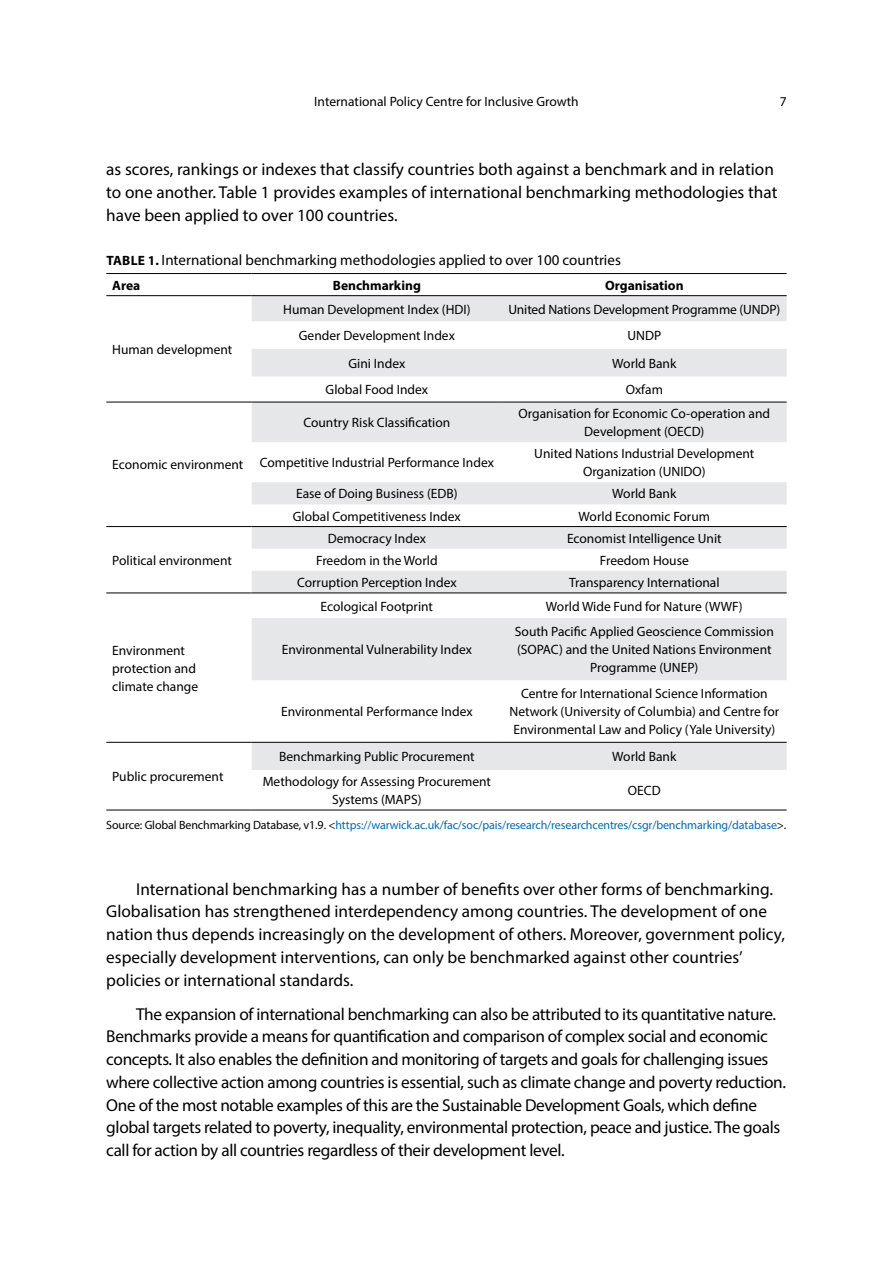
<style>
.page{position:relative;width:893px;height:1263px;background:#fff}
.page>*{position:absolute;margin:0;border:0;box-sizing:border-box;transform-origin:0 0}
.middle_text{font:17.25px/22.8px "Myriad Pro";letter-spacing:-.01em;color:#000}
.table_title{font:15px "Myriad Pro";color:#000}
.table_middle_text{font:13.5px/18px "Myriad Pro";color:#000;text-align:center}
.table_middle_text-2{font:700 13.5px "Myriad Pro";color:#000}
.source{font:12px "Myriad Pro";letter-spacing:-.01em;color:#006bb7}
.s1{font-weight:700;font-size:13.5px}
.s2{color:#000}
</style>
<div class="page">
<svg style="left:252px;top:296px;width:535px;height:474px;fill:#e6e7e8"></svg>
<hr style="left:106px;top:273px;width:146px;height:1px;background:#000">
<hr style="left:252px;top:273px;width:250px;height:1px;background:#000">
<hr style="left:502px;top:273px;width:285px;height:1px;background:#000">
<hr style="left:106px;top:295px;width:146px;height:1px;background:#000">
<hr style="left:252px;top:295px;width:250px;height:1px;background:#000">
<hr style="left:502px;top:295px;width:285px;height:1px;background:#000">
<hr style="left:252px;top:810px;width:250px;height:1px;background:#000">
<hr style="left:502px;top:810px;width:285px;height:1px;background:#000">
<hr style="left:106px;top:810px;width:146px;height:1px;background:#000">
<hr style="left:106px;top:402px;width:146px;height:1px;background:#000">
<hr style="left:252px;top:526px;width:250px;height:1px;background:#000">
<hr style="left:502px;top:526px;width:285px;height:1px;background:#000">
<hr style="left:252px;top:592px;width:250px;height:1px;background:#000">
<hr style="left:502px;top:592px;width:285px;height:1px;background:#000">
<hr style="left:106px;top:526px;width:146px;height:1px;background:#000">
<hr style="left:106px;top:592px;width:146px;height:1px;background:#000">
<hr style="left:106px;top:742px;width:146px;height:1px;background:#000">
<hr style="left:252px;top:402px;width:250px;height:1px;background:#000">
<hr style="left:502px;top:402px;width:285px;height:1px;background:#000">
<hr style="left:252px;top:742px;width:250px;height:1px;background:#000">
<hr style="left:502px;top:742px;width:285px;height:1px;background:#000">
<p class="table_middle_text" style="left:314px;top:93px;width:266px">International Policy Centre for Inclusive Growth</p>
<p class="table_middle_text" style="left:780px;top:93px;width:8px">7</p>
<p class="middle_text" style="left:106px;top:158px;width:673px">as scores, rankings or indexes that classify countries both against a benchmark and in relation to one another. Table 1 provides examples of international benchmarking methodologies that have been applied to over 100 countries.</p>
<p class="table_title" style="left:106px;top:251px;width:516px"><span class="s1">TABLE 1.</span> International benchmarking methodologies applied to over 100 countries</p>
<p class="table_middle_text-2" style="left:112px;top:276px;width:30px">Area</p>
<p class="table_middle_text-2" style="left:333px;top:276px;width:90px">Benchmarking</p>
<p class="table_middle_text-2" style="left:605px;top:276px;width:80px">Organisation</p>
<p class="table_middle_text" style="left:112px;top:340px;width:122px">Human development</p>
<p class="table_middle_text" style="left:112px;top:456px;width:133px">Economic environment</p>
<p class="table_middle_text" style="left:112px;top:551px;width:121px">Political environment</p>
<p class="table_middle_text" style="left:112px;top:641px;width:87px;text-align:left">Environment protection and climate change</p>
<p class="table_middle_text" style="left:283px;top:300px;width:189px">Human Development Index (HDI)</p>
<p class="table_middle_text" style="left:508px;top:300px;width:273px">United Nations Development Programme (UNDP)</p>
<p class="table_middle_text" style="left:299px;top:326px;width:158px">Gender Development Index</p>
<p class="table_middle_text" style="left:627px;top:326px;width:35px">UNDP</p>
<p class="table_middle_text" style="left:348px;top:354px;width:58px">Gini Index</p>
<p class="table_middle_text" style="left:612px;top:354px;width:66px">World Bank</p>
<p class="table_middle_text" style="left:326px;top:381px;width:104px">Global Food Index</p>
<p class="table_middle_text" style="left:626px;top:381px;width:39px">Oxfam</p>
<p class="table_middle_text" style="left:303px;top:413px;width:148px">Country Risk Classification</p>
<p class="table_middle_text" style="left:519px;top:404px;width:253px">Organisation for Economic Co-operation and<br>Development (OECD)</p>
<p class="table_middle_text" style="left:260px;top:454px;width:236px">Competitive Industrial Performance Index</p>
<p class="table_middle_text" style="left:534px;top:445px;width:222px">United Nations Industrial Development<br>Organization (UNIDO)</p>
<p class="table_middle_text" style="left:296px;top:485px;width:163px">Ease of Doing Business (EDB)</p>
<p class="table_middle_text" style="left:612px;top:485px;width:66px">World Bank</p>
<p class="table_middle_text" style="left:293px;top:507px;width:169px">Global Competitiveness Index</p>
<p class="table_middle_text" style="left:579px;top:507px;width:133px">World Economic Forum</p>
<p class="table_middle_text" style="left:328px;top:529px;width:100px">Democracy Index</p>
<p class="table_middle_text" style="left:567px;top:529px;width:156px">Economist Intelligence Unit</p>
<p class="table_middle_text" style="left:316px;top:551px;width:123px">Freedom in the World</p>
<p class="table_middle_text" style="left:600px;top:551px;width:90px">Freedom House</p>
<p class="table_middle_text" style="left:297px;top:573px;width:161px">Corruption Perception Index</p>
<p class="table_middle_text" style="left:569px;top:573px;width:152px">Transparency International</p>
<p class="table_middle_text" style="left:321px;top:597px;width:114px">Ecological Footprint</p>
<p class="table_middle_text" style="left:546px;top:597px;width:198px">World Wide Fund for Nature (WWF)</p>
<p class="table_middle_text" style="left:282px;top:640px;width:192px">Environmental Vulnerability Index</p>
<p class="table_middle_text" style="left:515px;top:622px;width:260px">South Pacific Applied Geoscience Commission (SOPAC) and the United Nations Environment<br>Programme (UNEP)</p>
<p class="table_middle_text" style="left:281px;top:702px;width:193px">Environmental Performance Index</p>
<p class="table_middle_text" style="left:509px;top:684px;width:271px">Centre for International Science Information<br>Network (University of Columbia) and Centre for<br>Environmental Law and Policy (Yale University)</p>
<p class="table_middle_text" style="left:279px;top:747px;width:197px">Benchmarking Public Procurement</p>
<p class="table_middle_text" style="left:612px;top:747px;width:66px">World Bank</p>
<p class="table_middle_text" style="left:263px;top:772px;width:230px">Methodology for Assessing Procurement<br>Systems (MAPS)</p>
<p class="table_middle_text" style="left:628px;top:781px;width:34px">OECD</p>
<p class="source" style="left:106px;top:818px;width:682px"><span class="s2">Source: Global Benchmarking Database, v1.9. &lt;</span>https://warwick.ac.uk/fac/soc/pais/research/researchcentres/csgr/benchmarking/database<span class="s2">&gt;.</span></p>
<p class="table_middle_text" style="left:112px;top:767px;width:113px">Public procurement</p>
<p class="middle_text" style="left:106px;top:877px;width:680px;text-indent:30px">International benchmarking has a number of benefits over other forms of benchmarking.<br>Globalisation has strengthened interdependency among countries. The development of one nation thus depends increasingly on the development of others. Moreover, government policy, especially development interventions, can only be benchmarked against other countries’ policies or international standards.</p>
<p class="middle_text" style="left:106px;top:1002px;width:681px;text-indent:30px">The expansion of international benchmarking can also be attributed to its quantitative nature.<br>Benchmarks provide a means for quantification and comparison of complex social and economic concepts. It also enables the definition and monitoring of targets and goals for challenging issues where collective action among countries is essential, such as climate change and poverty reduction.<br>One of the most notable examples of this are the Sustainable Development Goals, which define global targets related to poverty, inequality, environmental protection, peace and justice. The goals call for action by all countries regardless of their development level.</p>
</div>
